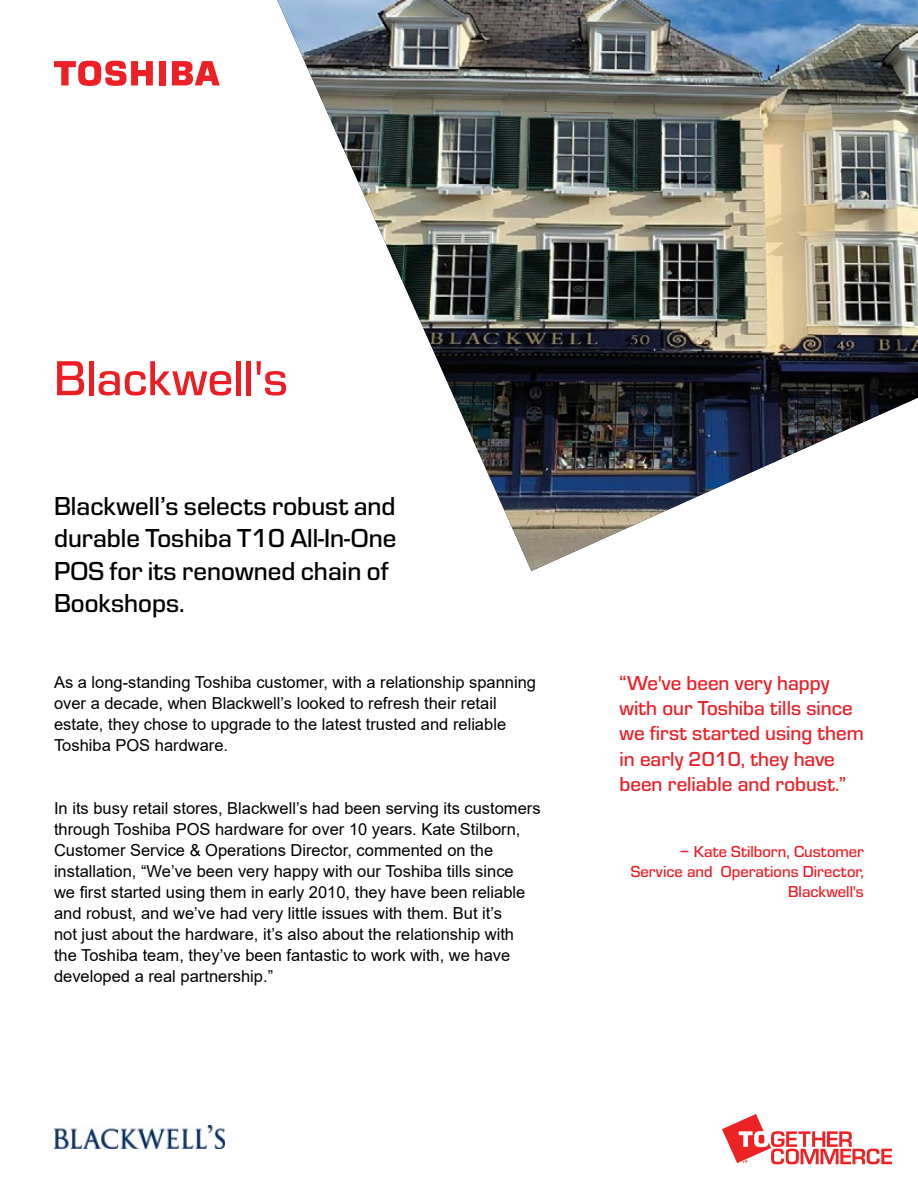
<style>
.page{position:relative;width:918px;height:1188px;background:#fff}
.page>*{position:absolute;margin:0;border:0;box-sizing:border-box;transform-origin:0 0}
._1A_title__color{font:500 51px "Eurostile";color:#ed1d24}
.SansSubhead_italic{font:500 27px/32.4px "Eurostile";color:#000}
.t1{font:500 21px/25.2px "Eurostile";color:#ed1d24}
.t2{font:16.5px/21px "Arial";color:#000}
.t3{font:500 16.5px/19.8px "Eurostile";color:#ed1d24;text-align:right}
</style>
<div class="page">
<svg style="left:722px;top:1114px;width:170px;height:50px"></svg>
<img style="left:277px;top:0;width:641px;height:571px">
<div style="left:159px;top:61px;width:7px;height:24px;background:#ed2027"></div>
<svg style="left:172px;top:61px;width:48px;height:24px"></svg>
<svg style="left:54px;top:61px;width:99px;height:25px"></svg>
<img style="left:54px;top:1126px;width:170px;height:23px">
<p class="_1A_title__color" style="left:54px;top:343px;width:235px">Blackwell's</p>
<p class="SansSubhead_italic" style="left:54px;top:488px;width:344px">Blackwell’s selects robust and durable Toshiba T10 All-In-One<br>POS for its renowned chain of<br>Bookshops.</p>
<p class="t2" style="left:54px;top:672px;width:484px">As a long-standing Toshiba customer, with a relationship spanning over a decade, when Blackwell’s looked to refresh their retail estate, they chose to upgrade to the latest trusted and reliable Toshiba POS hardware.</p>
<p class="t2" style="left:54px;top:798px;width:488px">In its busy retail stores, Blackwell’s had been serving its customers through Toshiba POS hardware for over 10 years. Kate Stilborn, Customer Service &amp; Operations Director, commented on the installation, “We’ve been very happy with our Toshiba tills since<br>we first started using them in early 2010, they have been reliable and robust, and we’ve had very little issues with them. But it’s<br>not just about the hardware, it’s also about the relationship with the Toshiba team, they’ve been fantastic to work with, we have developed a real partnership.”</p>
<p class="t1" style="left:620px;top:669px;width:246px">“We've been very happy with our Toshiba tills since we first started using them in early 2010, they have been reliable and robust.”</p>
<p class="t3" style="left:631px;top:841px;width:235px">− Kate Stilborn, Customer<br>Service and Operations Director,<br>Blackwell's</p>
</div>
